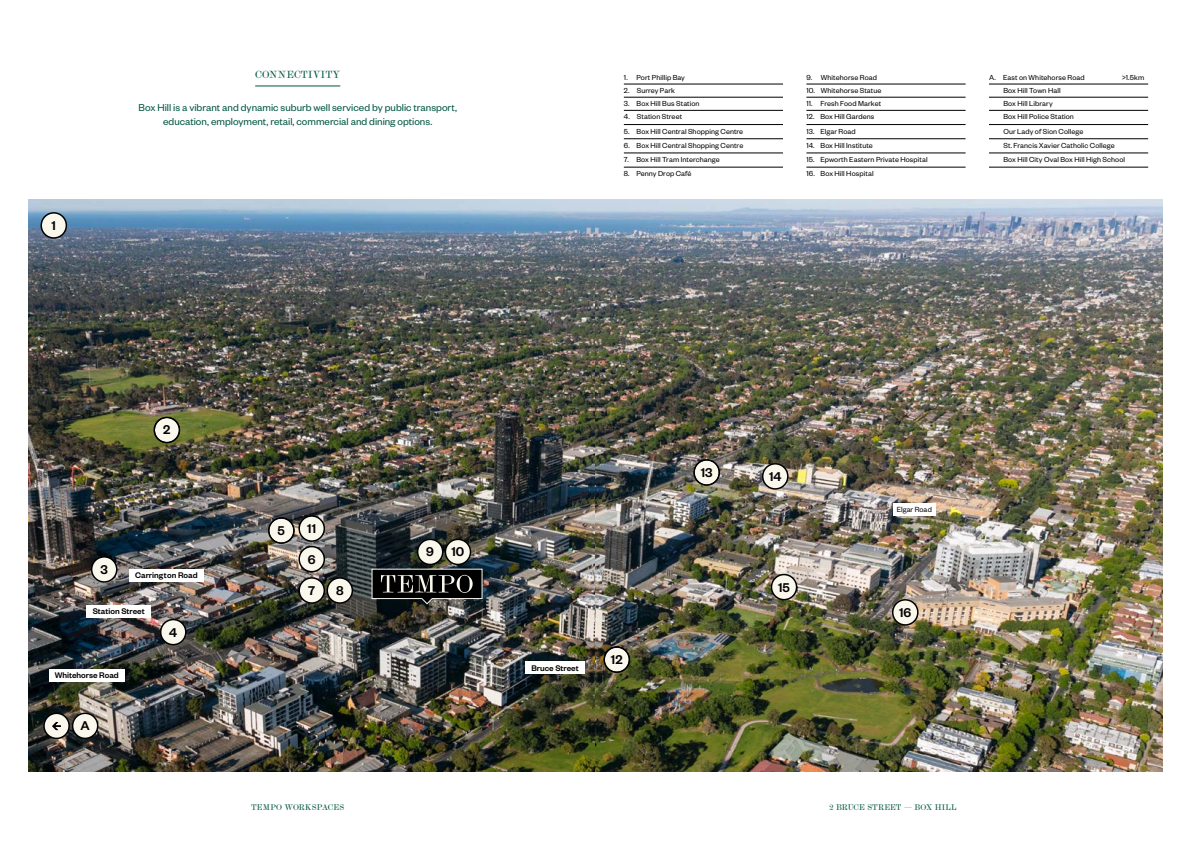
<style>
.page{position:relative;width:1191px;height:842px;background:#fff}
.page>*{position:absolute;margin:0;border:0;box-sizing:border-box;transform-origin:0 0}
.t1{font:500 14px "Founders Grotesk";color:#000}
.t2{font:11px/14px "Founders Grotesk";color:#005641;text-align:center}
.t3{font:10px "Scotch Modern";letter-spacing:.01em;color:#005641}
.t4{font:500 9px "Founders Grotesk";color:#000}
.t5{font:8.2px "Founders Grotesk";color:#000}
.t6{font:8px/13.2px "Founders Grotesk";letter-spacing:.01em;color:#000}
.t7{font:8px "Scotch Modern";letter-spacing:.005em;color:#005641}
</style>
<div class="page">
<hr style="left:255px;top:86px;width:85px;height:1px;background:#005641">
<hr style="left:624px;top:84px;width:159px;height:1px;background:#000">
<hr style="left:624px;top:97px;width:159px;height:1px;background:#000">
<hr style="left:624px;top:110px;width:159px;height:1px;background:#000">
<hr style="left:624px;top:124px;width:159px;height:1px;background:#000">
<hr style="left:624px;top:139px;width:159px;height:1px;background:#000">
<hr style="left:624px;top:153px;width:159px;height:1px;background:#000">
<hr style="left:624px;top:167px;width:159px;height:1px;background:#000">
<hr style="left:806px;top:84px;width:159px;height:1px;background:#000">
<hr style="left:806px;top:97px;width:159px;height:1px;background:#000">
<hr style="left:806px;top:110px;width:159px;height:1px;background:#000">
<hr style="left:806px;top:124px;width:159px;height:1px;background:#000">
<hr style="left:806px;top:139px;width:159px;height:1px;background:#000">
<hr style="left:806px;top:153px;width:159px;height:1px;background:#000">
<hr style="left:806px;top:167px;width:159px;height:1px;background:#000">
<hr style="left:989px;top:84px;width:159px;height:1px;background:#000">
<hr style="left:989px;top:97px;width:159px;height:1px;background:#000">
<hr style="left:989px;top:110px;width:159px;height:1px;background:#000">
<hr style="left:989px;top:124px;width:159px;height:1px;background:#000">
<hr style="left:989px;top:139px;width:159px;height:1px;background:#000">
<hr style="left:989px;top:153px;width:159px;height:1px;background:#000">
<hr style="left:989px;top:167px;width:159px;height:1px;background:#000">
<img style="left:28px;top:199px;width:1134px;height:572px">
<div style="left:603px;top:646px;width:27px;height:27px;background:#faf7ed;border:2px solid #000;border-radius:50%"></div>
<div style="left:604px;top:647px;width:25px;height:25px;border:1px solid #000;border-radius:50%"></div>
<div style="left:892px;top:600px;width:25px;height:25px;background:#faf7ed;border-radius:50%"></div>
<div style="left:892px;top:599px;width:26px;height:27px;border:2px solid #000;border-radius:50%"></div>
<div style="left:771px;top:574px;width:25px;height:26px;background:#faf7ed;border-radius:50%"></div>
<div style="left:770px;top:574px;width:27px;height:26px;border:2px solid #000;border-radius:50%"></div>
<div style="left:693px;top:459px;width:27px;height:27px;background:#faf7ed;border:2px solid #000;border-radius:50%"></div>
<div style="left:694px;top:460px;width:25px;height:25px;border:1px solid #000;border-radius:50%"></div>
<div style="left:762px;top:464px;width:26px;height:25px;background:#faf7ed;border-radius:50%"></div>
<div style="left:762px;top:463px;width:26px;height:27px;border:2px solid #000;border-radius:50%"></div>
<div style="left:327px;top:578px;width:25px;height:25px;background:#faf7ed;border-radius:50%"></div>
<div style="left:326px;top:577px;width:27px;height:27px;border:2px solid #000;border-radius:50%"></div>
<div style="left:299px;top:578px;width:25px;height:25px;background:#faf7ed;border-radius:50%"></div>
<div style="left:298px;top:577px;width:27px;height:27px;border:2px solid #000;border-radius:50%"></div>
<div style="left:161px;top:619px;width:25px;height:26px;background:#faf7ed;border-radius:50%"></div>
<div style="left:160px;top:619px;width:26px;height:26px;border:2px solid #000;border-radius:50%"></div>
<div style="left:92px;top:557px;width:25px;height:25px;background:#faf7ed;border-radius:50%"></div>
<div style="left:153px;top:417px;width:27px;height:26px;background:#faf7ed;border:2px solid #000;border-radius:50%"></div>
<div style="left:91px;top:556px;width:26px;height:27px;border:2px solid #000;border-radius:50%"></div>
<div style="left:72px;top:712px;width:26px;height:27px;background:#faf7ed;border:2px solid #000;border-radius:50%"></div>
<div style="left:44px;top:713px;width:25px;height:25px;background:#faf7ed;border-radius:50%"></div>
<div style="left:43px;top:712px;width:27px;height:27px;border:2px solid #000;border-radius:50%"></div>
<div style="left:298px;top:546px;width:27px;height:26px;background:#faf7ed;border:2px solid #000;border-radius:50%"></div>
<div style="left:444px;top:538px;width:27px;height:27px;background:#faf7ed;border:2px solid #000;border-radius:50%"></div>
<div style="left:417px;top:539px;width:26px;height:26px;background:#faf7ed;border:2px solid #000;border-radius:50%"></div>
<div style="left:299px;top:516px;width:25px;height:25px;background:#faf7ed;border-radius:50%"></div>
<div style="left:298px;top:515px;width:27px;height:27px;border:2px solid #000;border-radius:50%"></div>
<div style="left:268px;top:517px;width:27px;height:27px;background:#faf7ed;border:2px solid #000;border-radius:50%"></div>
<div style="left:268px;top:518px;width:26px;height:25px;border:1px solid #000;border-radius:50%"></div>
<div style="left:893px;top:504px;width:42px;height:12px;background:#fff"></div>
<div style="left:49px;top:669px;width:75px;height:12px;background:#fff"></div>
<svg style="left:371px;top:569px;width:111px;height:35px;background:#323230"></svg>
<div style="left:154px;top:417px;width:26px;height:26px;border:1px solid #000;border-radius:50%"></div>
<div style="left:40px;top:212px;width:27px;height:27px;background:#faf7ed;border:2px solid #000;border-radius:50%"></div>
<div style="left:87px;top:605px;width:64px;height:12px;background:#fff"></div>
<div style="left:129px;top:569px;width:75px;height:12px;background:#fff"></div>
<div style="left:525px;top:661px;width:59px;height:13px;background:#fff"></div>
<h1 class="t1" style="left:52px;top:217px;width:6px">1</h1>
<p class="t3" style="left:255px;top:69px;width:87px">CONNECTIVITY</p>
<h2 class="t2" style="left:138px;top:100px;width:320px">Box Hill is a vibrant and dynamic suburb well serviced by public transport, education, employment, retail, commercial and dining options.</h2>
<p class="t6" style="left:624px;top:70px;width:63px">1. Port Phillip Bay</p>
<p class="t6" style="left:624px;top:84px;width:53px">2. Surrey Park</p>
<p class="t6" style="left:624px;top:97px;width:77px">3. Box Hill Bus Station</p>
<p class="t6" style="left:624px;top:110px;width:60px">4. Station Street</p>
<p class="t6" style="left:624px;top:124px;width:121px">5. Box Hill Central Shopping Centre</p>
<p class="t6" style="left:624px;top:138px;width:121px">6. Box Hill Central Shopping Centre</p>
<p class="t6" style="left:624px;top:152px;width:97px">7. Box Hill Tram Interchange</p>
<p class="t6" style="left:624px;top:167px;width:69px">8. Penny Drop Café</p>
<p class="t6" style="left:806px;top:70px;width:72px">9. Whitehorse Road</p>
<p class="t6" style="left:806px;top:84px;width:76px">10. Whitehorse Statue</p>
<p class="t6" style="left:806px;top:97px;width:76px">11. Fresh Food Market</p>
<p class="t6" style="left:806px;top:110px;width:69px">12. Box Hill Gardens</p>
<p class="t6" style="left:806px;top:124px;width:51px">13. Elgar Road</p>
<p class="t6" style="left:806px;top:138px;width:68px">14. Box Hill Institute</p>
<p class="t6" style="left:806px;top:152px;width:123px">15. Epworth Eastern Private Hospital</p>
<p class="t6" style="left:806px;top:167px;width:69px">16. Box Hill Hospital</p>
<p class="t6" style="left:989px;top:70px;width:97px">A. East on Whitehorse Road</p>
<p class="t6" style="left:1122px;top:70px;width:24px">&gt;1.5km</p>
<p class="t6" style="left:1003px;top:84px;width:72px">Box Hill Town Hall<br>Box Hill Library<br>Box Hill Police Station</p>
<p class="t6" style="left:1003px;top:124px;width:123px;line-height:14.2px">Our Lady of Sion College<br>St. Francis Xavier Catholic College<br>Box Hill City Oval Box Hill High School</p>
<h1 class="t1" style="left:163px;top:421px;width:9px">2</h1>
<h1 class="t1" style="left:100px;top:561px;width:9px">3</h1>
<p class="t4" style="left:135px;top:569px;width:64px">Carrington Road</p>
<p class="t4" style="left:93px;top:605px;width:53px">Station Street</p>
<p class="t5" style="left:134px;top:606px;width:14px">reet</p>
<p class="t4" style="left:55px;top:669px;width:66px">Whitehorse Road</p>
<h1 class="t1" style="left:80px;top:717px;width:11px">A</h1>
<h1 class="t1" style="left:169px;top:623px;width:9px">4</h1>
<h1 class="t1" style="left:277px;top:522px;width:9px">5</h1>
<h1 class="t1" style="left:307px;top:520px;width:10px">11</h1>
<h1 class="t1" style="left:308px;top:550px;width:9px">6</h1>
<h1 class="t1" style="left:308px;top:582px;width:8px">7</h1>
<h1 class="t1" style="left:336px;top:582px;width:9px">8</h1>
<h1 class="t1" style="left:426px;top:543px;width:40px">9 10</h1>
<p class="t4" style="left:531px;top:662px;width:49px">Bruce Street</p>
<h1 class="t1" style="left:611px;top:651px;width:13px">12</h1>
<h1 class="t1" style="left:700px;top:464px;width:13px">13</h1>
<h1 class="t1" style="left:769px;top:467px;width:14px">14</h1>
<h1 class="t1" style="left:778px;top:578px;width:13px">15</h1>
<p class="t5" style="left:897px;top:505px;width:37px">Elgar Road</p>
<h1 class="t1" style="left:899px;top:604px;width:14px">16</h1>
<p class="t7" style="left:251px;top:802px;width:95px">TEMPO WORKSPACES</p>
<p class="t7" style="left:829px;top:802px;width:129px">2 BRUCE STREET — BOX HILL</p>
</div>
